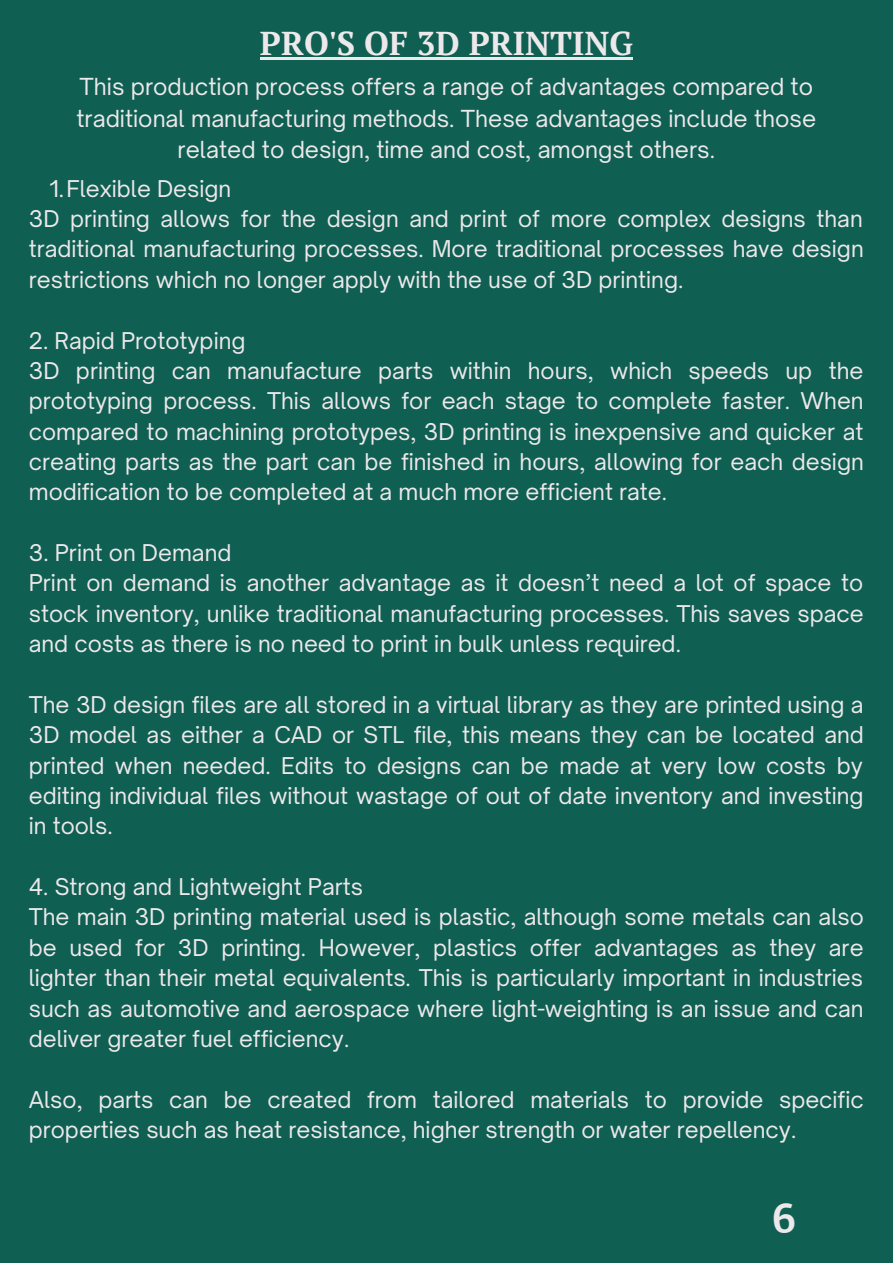
<style>
.page{position:relative;width:893px;height:1264px;background:#fff}
.page>*{position:absolute;margin:0;border:0;box-sizing:border-box;transform-origin:0 0}
.t1{font:46.5px "Amaranth";color:#ede8ea}
.t2{font:700 33px "PT Serif";color:#ede8ea}
.t3{font:22.5px/31.5px "Open Sauce One";color:#ede8ea;text-align:center}
.t4{font:22.05px/30.3px "Open Sauce One";color:#ede8ea}
</style>
<div class="page">
<div style="left:0;top:0;width:892px;height:1262px;background:#0f5f53"></div>
<hr style="left:260px;top:57px;width:372px;height:2px;background:#ede8ea">
<h2 class="t2" style="left:260px;top:21px;width:374px">PRO'S OF 3D PRINTING</h2>
<p class="t3" style="left:76px;top:71px;width:741px">This production process offers a range of advantages compared to traditional manufacturing methods. These advantages include those related to design, time and cost, amongst others.</p>
<p class="t4" style="left:29px;top:173px;width:836px;text-indent:21px">1.Flexible Design<br>3D printing allows for the design and print of more complex designs than traditional manufacturing processes. More traditional processes have design restrictions which no longer apply with the use of 3D printing.</p>
<p class="t4" style="left:29px;top:325px;width:836px">2. Rapid Prototyping<br>3D printing can manufacture parts within hours, which speeds up the prototyping process. This allows for each stage to complete faster. When compared to machining prototypes, 3D printing is inexpensive and quicker at creating parts as the part can be finished in hours, allowing for each design modification to be completed at a much more efficient rate.</p>
<p class="t4" style="left:29px;top:537px;width:836px">3. Print on Demand<br>Print on demand is another advantage as it doesn’t need a lot of space to stock inventory, unlike traditional manufacturing processes. This saves space and costs as there is no need to print in bulk unless required.</p>
<p class="t4" style="left:29px;top:689px;width:836px;text-align:justify">The 3D design files are all stored in a virtual library as they are printed using a 3D model as either a CAD or STL file, this means they can be located and printed when needed. Edits to designs can be made at very low costs by editing individual files without wastage of out of date inventory and investing in tools.</p>
<p class="t4" style="left:29px;top:871px;width:836px">4. Strong and Lightweight Parts<br>The main 3D printing material used is plastic, although some metals can also be used for 3D printing. However, plastics offer advantages as they are lighter than their metal equivalents. This is particularly important in industries such as automotive and aerospace where light-weighting is an issue and can deliver greater fuel efficiency.</p>
<p class="t4" style="left:29px;top:1084px;width:836px">Also, parts can be created from tailored materials to provide specific properties such as heat resistance, higher strength or water repellency.</p>
<h1 class="t1" style="left:771px;top:1187px;width:26px">6</h1>
</div>
